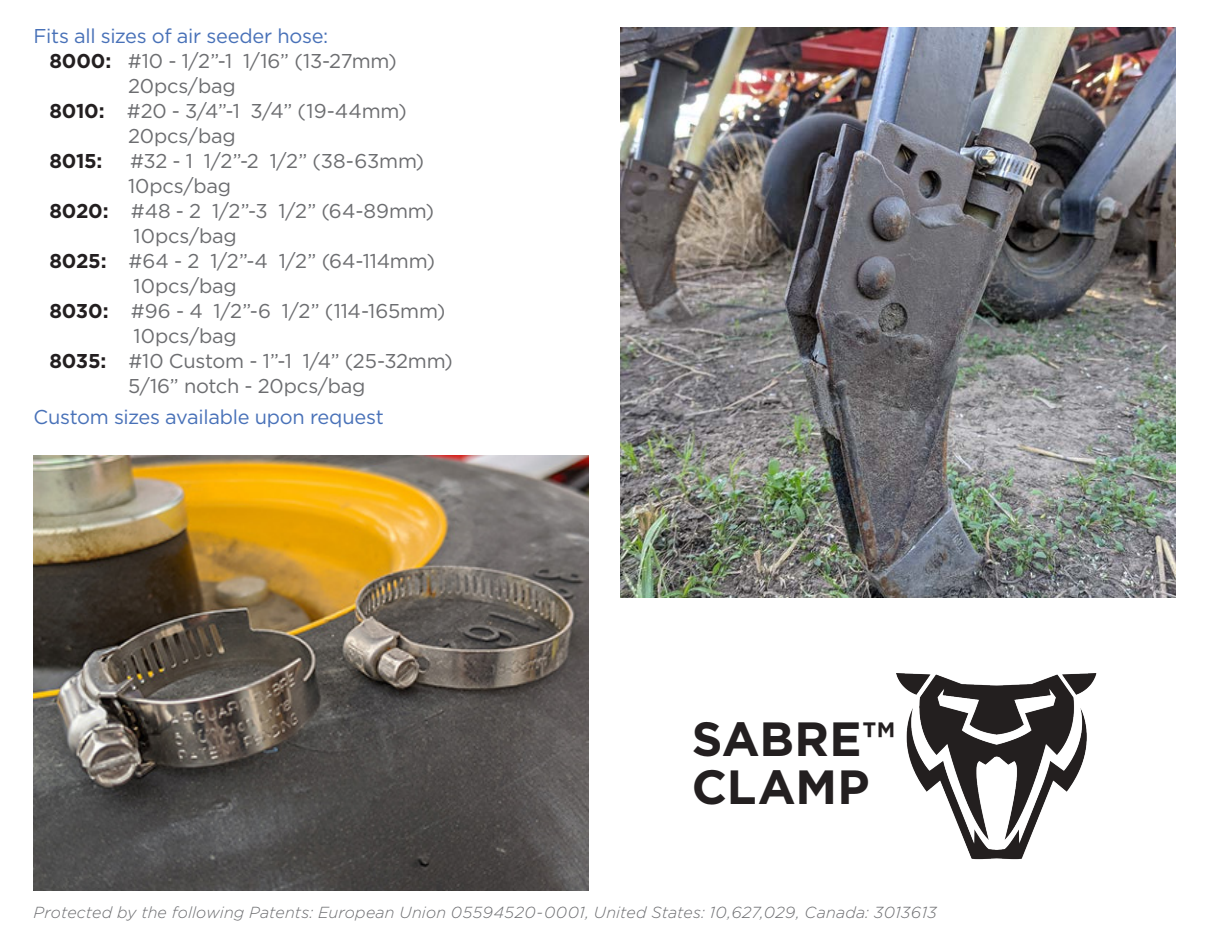
<style>
.page{position:relative;width:1224px;height:936px;background:#fff}
.page>*{position:absolute;margin:0;border:0;box-sizing:border-box;transform-origin:0 0}
.t1{font:700 48px/48px "Gotham";color:#231f20}
.t2{font:20px "Gotham";letter-spacing:-.01em;color:#6c6d70}
.t3{font:20px "Gotham";letter-spacing:-.015em;color:#4871b8}
.t4{font:700 20px "Gotham";color:#231f20}
.t5{font:italic 300 16px "Gotham";letter-spacing:.01em;color:#6c6d70}
.s1{font-weight:700;color:#231f20}
</style>
<div class="page">
<img style="left:896px;top:674px;width:201px;height:186px">
<img style="left:34px;top:456px;width:554px;height:434px">
<img style="left:621px;top:27px;width:554px;height:571px">
<p class="t3" style="left:34px;top:23px;width:296px">Fits all sizes of air seeder hose:</p>
<p class="t2" style="left:49px;top:48px;width:349px"><span class="s1">8000:</span> #10 - 1/2”-1 1/16” (13-27mm)</p>
<p class="t2" style="left:128px;top:73px;width:109px">20pcs/bag</p>
<p class="t2" style="left:49px;top:98px;width:359px"><span class="s1">8010:</span> #20 - 3/4”-1 3/4” (19-44mm)</p>
<p class="t2" style="left:128px;top:123px;width:109px">20pcs/bag</p>
<p class="t4" style="left:49px;top:148px;width:55px">8015:</p>
<p class="t2" style="left:130px;top:148px;width:296px">#32 - 1 1/2”-2 1/2” (38-63mm)</p>
<p class="t2" style="left:128px;top:173px;width:105px">10pcs/bag</p>
<p class="t2" style="left:49px;top:198px;width:386px"><span class="s1">8020:</span> #48 - 2 1/2”-3 1/2” (64-89mm)</p>
<p class="t2" style="left:134px;top:223px;width:105px">10pcs/bag</p>
<p class="t2" style="left:49px;top:248px;width:387px"><span class="s1">8025:</span> #64 - 2 1/2”-4 1/2” (64-114mm)</p>
<p class="t2" style="left:134px;top:273px;width:105px">10pcs/bag</p>
<p class="t2" style="left:49px;top:298px;width:397px"><span class="s1">8030:</span> #96 - 4 1/2”-6 1/2” (114-165mm)</p>
<p class="t2" style="left:134px;top:323px;width:105px">10pcs/bag</p>
<p class="t2" style="left:49px;top:348px;width:405px"><span class="s1">8035:</span> #10 Custom - 1”-1 1/4” (25-32mm)</p>
<p class="t2" style="left:128px;top:373px;width:239px">5/16” notch - 20pcs/bag</p>
<p class="t3" style="left:34px;top:404px;width:352px">Custom sizes available upon request</p>
<p class="t1" style="left:692px;top:715px;width:205px">SABRE™<br>CLAMP</p>
<p class="t5" style="left:34px;top:902px;width:905px">Protected by the following Patents: European Union 05594520-0001, United States: 10,627,029, Canada: 3013613</p>
</div>
